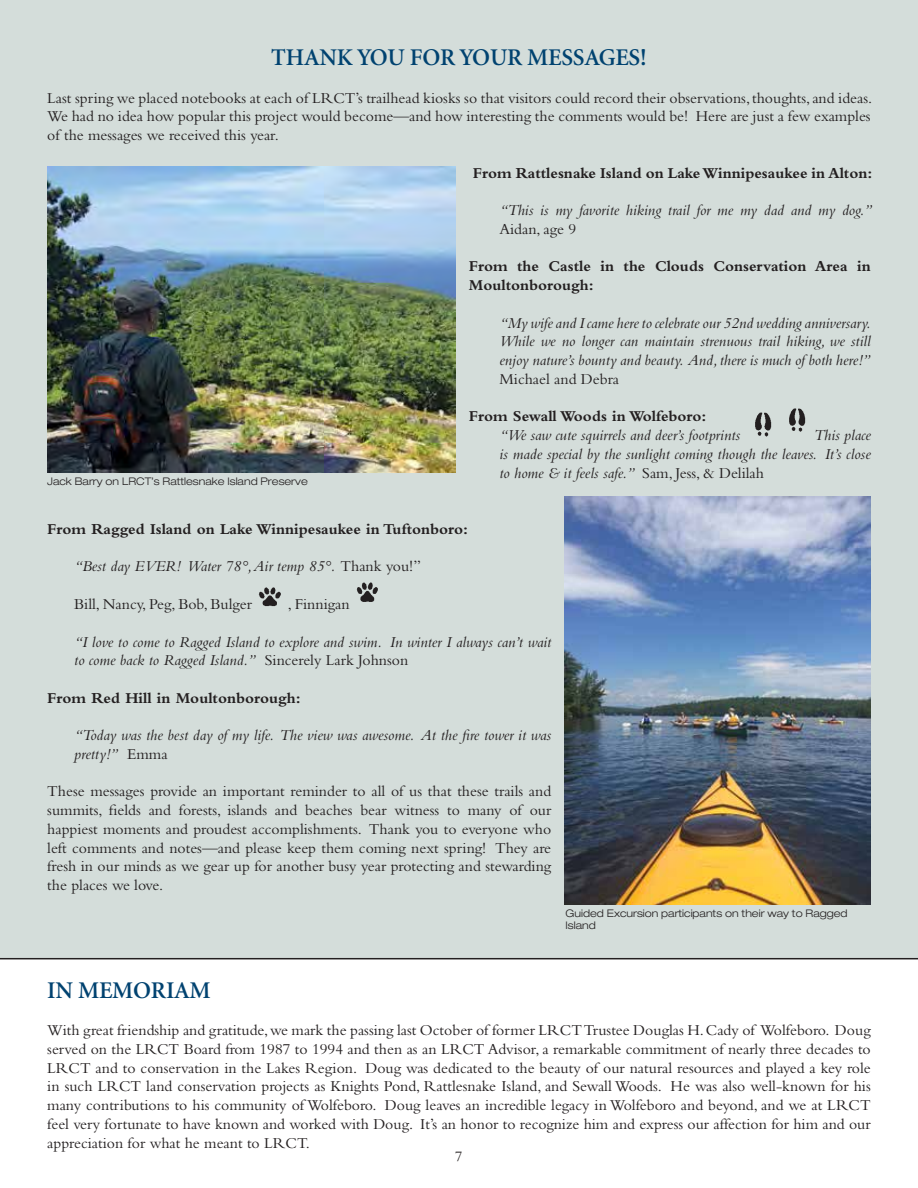
<style>
.page{position:relative;width:918px;height:1188px;background:#fff}
.page>*{position:absolute;margin:0;border:0;box-sizing:border-box;transform-origin:0 0}
.t1{font:600 24px "Minion";letter-spacing:-.01em;color:#004270}
.t2{font:15.75px/18.8px "Bembo";color:#231f20;text-align:justify}
.t3{font:italic 15.75px/18.8px "Bembo";color:#231f20;text-align:justify}
.t4{font:700 15.75px/18.8px "Bembo";color:#231f20}
.t5{font:15px "Bembo";color:#231f20}
.t6{font:300 expanded 10.5px/12.6px "Helvetica Neue";color:#231f20}
.s1{font-style:normal}
</style>
<div class="page">
<div style="left:0;top:0;width:918px;height:958px;background:#d4ddda"></div>
<hr style="left:0;top:958px;width:918px;height:1px;background:#231f20">
<img style="left:755px;top:412px;width:17px;height:25px">
<img style="left:789px;top:408px;width:17px;height:24px">
<img style="left:259px;top:587px;width:22px;height:20px">
<img style="left:356px;top:582px;width:22px;height:20px">
<img style="left:565px;top:496px;width:306px;height:408px">
<img style="left:47px;top:166px;width:408px;height:306px">
<h1 class="t1" style="left:271px;top:45px;width:377px">THANK YOU FOR YOUR MESSAGES!</h1>
<p class="t2" style="left:47px;top:88px;width:827px">Last spring we placed notebooks at each of LRCT’s trailhead kiosks so that visitors could record their observations, thoughts, and ideas.<br>We had no idea how popular this project would become—and how interesting the comments would be! Here are just a few examples of the messages we received this year.</p>
<p class="t4" style="left:473px;top:163px;width:401px">From Rattlesnake Island on Lake Winnipesaukee in Alton:</p>
<p class="t3" style="left:499px;top:201px;width:374px">“This is my favorite hiking trail for me my dad and my dog.”</p>
<p class="t2" style="left:499px;top:219px;width:78px">Aidan, age 9</p>
<p class="t4" style="left:469px;top:257px;width:404px">From the Castle in the Clouds Conservation Area in<br>Moultonborough:</p>
<p class="t3" style="left:499px;top:313px;width:373px">“My wife and I came here to celebrate our 52nd wedding anniversary.<br>While we no longer can maintain strenuous trail hiking, we still enjoy nature’s bounty and beauty. And, there is much of both here!”</p>
<p class="t2" style="left:499px;top:369px;width:121px">Michael and Debra</p>
<p class="t4" style="left:469px;top:407px;width:239px">From Sewall Woods in Wolfeboro:</p>
<p class="t3" style="left:499px;top:426px;width:242px">“We saw cute squirrels and deer’s footprints</p>
<p class="t3" style="left:499px;top:426px;width:373px;text-indent:314px">This place is made special by the sunlight coming though the leaves. It’s close to home &amp; it feels safe.” <span class="s1">Sam, Jess, &amp; Delilah</span></p>
<p class="t6" style="left:47px;top:475px;width:262px">Jack Barry on LRCT’s Rattlesnake Island Preserve</p>
<p class="t4" style="left:47px;top:520px;width:422px">From Ragged Island on Lake Winnipesaukee in Tuftonboro:</p>
<p class="t3" style="left:74px;top:557px;width:348px">“Best day EVER! Water 78°, Air temp 85°. <span class="s1">Thank you!”</span></p>
<p class="t2" style="left:74px;top:594px;width:179px">Bill, Nancy, Peg, Bob, Bulger</p>
<p class="t2" style="left:288px;top:594px;width:63px">, Finnigan</p>
<p class="t3" style="left:74px;top:632px;width:479px">“I love to come to Ragged Island to explore and swim. In winter I always can’t wait to come back to Ragged Island.” <span class="s1">Sincerely Lark Johnson</span></p>
<p class="t4" style="left:47px;top:688px;width:255px">From Red Hill in Moultonborough:</p>
<p class="t3" style="left:74px;top:726px;width:479px">“Today was the best day of my life. The view was awesome. At the fire tower it was pretty!” <span class="s1">Emma</span></p>
<p class="t2" style="left:47px;top:782px;width:506px">These messages provide an important reminder to all of us that these trails and summits, fields and forests, islands and beaches bear witness to many of our happiest moments and proudest accomplishments. Thank you to everyone who left comments and notes—and please keep them coming next spring! They are fresh in our minds as we gear up for another busy year protecting and stewarding the places we love.</p>
<p class="t6" style="left:566px;top:907px;width:283px">Guided Excursion participants on their way to Ragged<br>Island</p>
<h1 class="t1" style="left:47px;top:978px;width:165px">IN MEMORIAM</h1>
<p class="t2" style="left:47px;top:1020px;width:825px">With great friendship and gratitude, we mark the passing last October of former LRCT Trustee Douglas H. Cady of Wolfeboro. Doug served on the LRCT Board from 1987 to 1994 and then as an LRCT Advisor, a remarkable commitment of nearly three decades to LRCT and to conservation in the Lakes Region. Doug was dedicated to the beauty of our natural resources and played a key role in such LRCT land conservation projects as Knights Pond, Rattlesnake Island, and Sewall Woods. He was also well-known for his many contributions to his community of Wolfeboro. Doug leaves an incredible legacy in Wolfeboro and beyond, and we at LRCT feel very fortunate to have known and worked with Doug. It’s an honor to recognize him and express our affection for him and our appreciation for what he meant to LRCT.</p>
<p class="t5" style="left:455px;top:1148px;width:9px">7</p>
</div>
